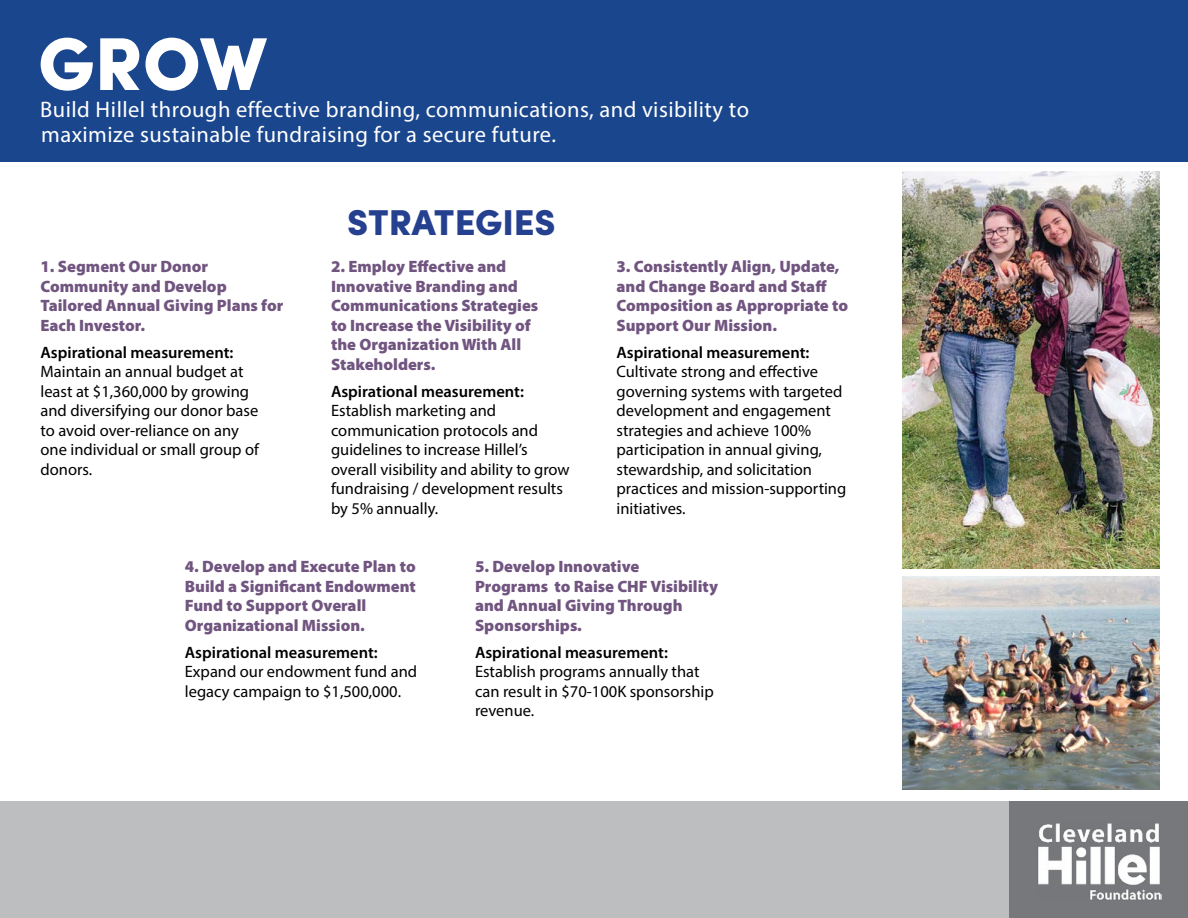
<style>
.page{position:relative;width:1188px;height:918px;background:#fff}
.page>*{position:absolute;margin:0;border:0;box-sizing:border-box;transform-origin:0 0}
.t1{font:900 75px "Sofia Pro";color:#fff}
.t2{font:900 36px "Sofia Pro";color:#25408f}
.t3{font:22.5px/25.5px "Myriad Pro";letter-spacing:.02em;color:#fff}
.t4{font:16.5px/19.5px "Myriad Pro";color:#000}
.t5{font:900 16.5px/19.5px "Myriad Pro";color:#715580}
.t6{font:600 16.5px "Myriad Pro";color:#000}
</style>
<div class="page">
<div style="left:0;top:801px;width:1188px;height:117px;background:#bcbec0"></div>
<div style="left:1010px;top:801px;width:178px;height:117px;background:#77787b"></div>
<div style="left:0;top:0;width:1188px;height:162px;background:#1a468d"></div>
<img style="left:903px;top:172px;width:256px;height:396px">
<img style="left:903px;top:577px;width:256px;height:212px">
<img style="left:1037px;top:823px;width:125px;height:77px">
<h1 class="t1" style="left:38px;top:5px;width:230px">GROW</h1>
<h3 class="t3" style="left:40px;top:96px;width:710px">Build Hillel through effective branding, communications, and visibility to maximize sustainable fundraising for a secure future.</h3>
<p class="t5" style="left:40px;top:256px;width:245px">1. Segment Our Donor<br>Community and Develop<br>Tailored Annual Giving Plans for<br>Each Investor.</p>
<p class="t6" style="left:40px;top:342px;width:194px">Aspirational measurement:</p>
<p class="t4" style="left:40px;top:362px;width:220px">Maintain an annual budget at least at $1,360,000 by growing and diversifying our donor base to avoid over-reliance on any one individual or small group of donors.</p>
<h2 class="t2" style="left:347px;top:194px;width:43px">STRATEGIE</h2>
<h2 class="t2" style="left:535px;top:194px;width:23px">S</h2>
<p class="t5" style="left:331px;top:256px;width:209px">2. Employ Effective and<br>Innovative Branding and<br>Communications Strategies to Increase the Visibility of the Organization With All<br>Stakeholders.</p>
<p class="t6" style="left:331px;top:381px;width:194px">Aspirational measurement:</p>
<p class="t4" style="left:331px;top:401px;width:240px">Establish marketing and communication protocols and guidelines to increase Hillel’s overall visibility and ability to grow fundraising / development results by 5% annually.</p>
<p class="t5" style="left:617px;top:256px;width:233px">3. Consistently Align, Update, and Change Board and Staff<br>Composition as Appropriate to<br>Support Our Mission.</p>
<p class="t6" style="left:617px;top:342px;width:194px">Aspirational measurement:</p>
<p class="t4" style="left:617px;top:362px;width:231px">Cultivate strong and effective governing systems with targeted development and engagement strategies and achieve 100% participation in annual giving, stewardship, and solicitation practices and mission-supporting initiatives.</p>
<p class="t5" style="left:185px;top:556px;width:232px">4. Develop and Execute Plan to<br>Build a Significant Endowment<br>Fund to Support Overall<br>Organizational Mission.</p>
<p class="t6" style="left:185px;top:642px;width:194px">Aspirational measurement:</p>
<p class="t4" style="left:185px;top:662px;width:234px">Expand our endowment fund and legacy campaign to $1,500,000.</p>
<p class="t5" style="left:475px;top:556px;width:166px">5. Develop Innovative<br>Programs to Raise CHF</p>
<p class="t5" style="left:475px;top:576px;width:244px;text-indent:175px">Visibility and Annual Giving Through<br>Sponsorships.</p>
<p class="t6" style="left:475px;top:642px;width:194px">Aspirational measurement:</p>
<p class="t4" style="left:475px;top:662px;width:240px">Establish programs annually that can result in $70-100K sponsorship revenue.</p>
</div>
